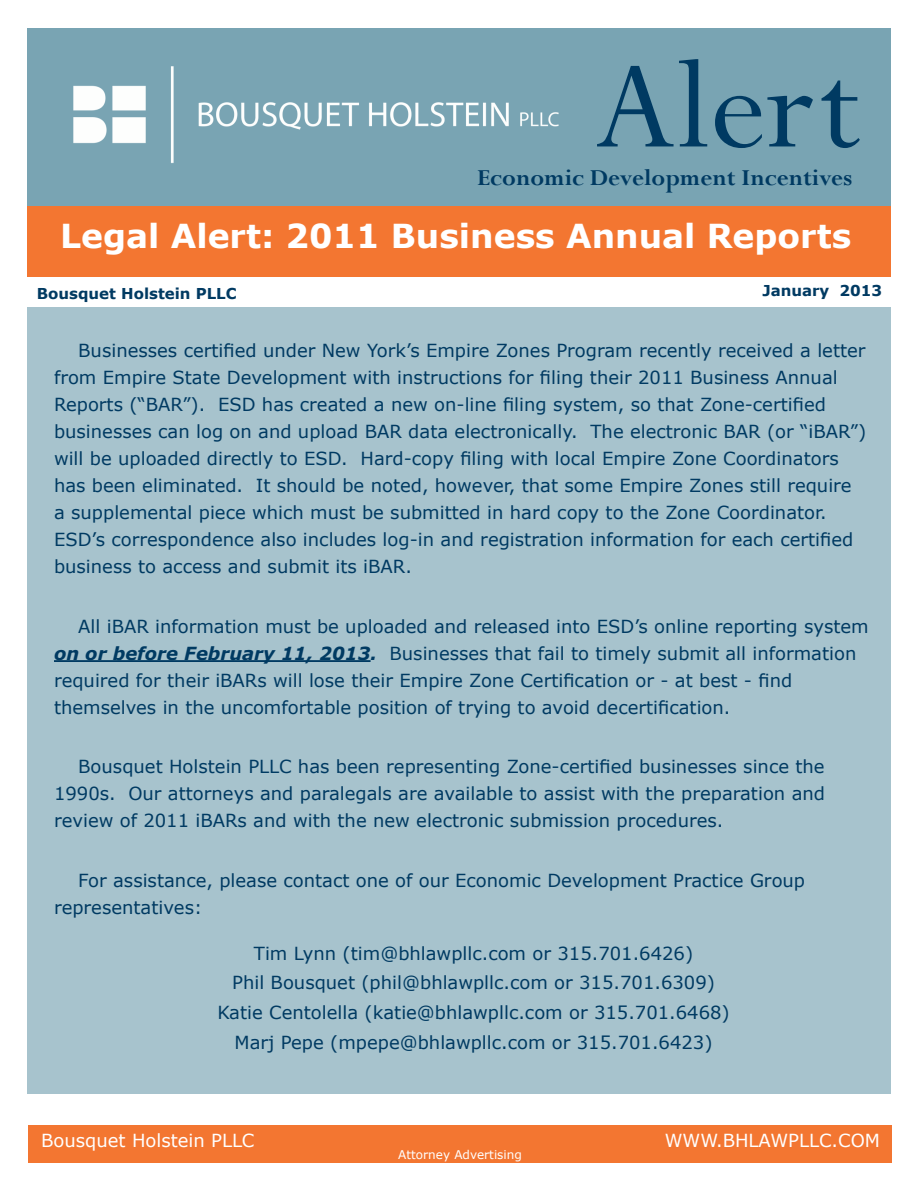
<style>
.page{position:relative;width:918px;height:1188px;background:#fff}
.page>*{position:absolute;margin:0;border:0;box-sizing:border-box;transform-origin:0 0}
.t1{font:139.05px "Perpetua";color:#003a62}
.t2{font:700 33px "Verdana";color:#fff}
.t3{font:700 25.5px "Perpetua";color:#003a62}
.t4{font:18px/27px "Verdana";color:#003a62}
.t5{font:18px "Verdana";color:#fff}
.t6{font:700 15px "Verdana";color:#003a62}
.t7{font:12px "Verdana";color:#fff}
.s1{font-weight:700;font-style:italic}
</style>
<div class="page">
<div style="left:28px;top:28px;width:863px;height:178px;background:#79a4b3"></div>
<div style="left:28px;top:206px;width:863px;height:71px;background:#f37631"></div>
<img style="left:73px;top:66px;width:486px;height:98px">
<div style="left:28px;top:1125px;width:864px;height:37px;background:#f37631"></div>
<div style="left:28px;top:307px;width:863px;height:787px;background:#a7c3cd"></div>
<hr style="left:54px;top:660px;width:317px;height:2px;background:#003a62">
<h1 class="t1" style="left:594px;top:19px;width:267px">Alert</h1>
<h3 class="t3" style="left:477px;top:162px;width:377px">Economic Development Incentives</h3>
<h2 class="t2" style="left:60px;top:212px;width:793px">Legal Alert: 2011 Business Annual Reports</h2>
<p class="t6" style="left:37px;top:283px;width:201px">Bousquet Holstein PLLC</p>
<p class="t6" style="left:762px;top:280px;width:121px">January 2013</p>
<p class="t4" style="left:54px;top:337px;width:814px;text-indent:24px">Businesses certified under New York’s Empire Zones Program recently received a letter from Empire State Development with instructions for filing their 2011 Business Annual Reports (“BAR”). ESD has created a new on-line filing system, so that Zone-certified businesses can log on and upload BAR data electronically. The electronic BAR (or “iBAR”) will be uploaded directly to ESD. Hard-copy filing with local Empire Zone Coordinators has been eliminated. It should be noted, however, that some Empire Zones still require a supplemental piece which must be submitted in hard copy to the Zone Coordinator.<br>ESD’s correspondence also includes log-in and registration information for each certified business to access and submit its iBAR.</p>
<p class="t4" style="left:54px;top:613px;width:816px;text-indent:24px">All iBAR information must be uploaded and released into ESD’s online reporting system <span class="s1">on or before February 11, 2013.</span> Businesses that fail to timely submit all information required for their iBARs will lose their Empire Zone Certification or - at best - find themselves in the uncomfortable position of trying to avoid decertification.</p>
<p class="t4" style="left:54px;top:753px;width:773px;text-align:justify;text-indent:24px">Bousquet Holstein PLLC has been representing Zone-certified businesses since the 1990s. Our attorneys and paralegals are available to assist with the preparation and review of 2011 iBARs and with the new electronic submission procedures.</p>
<p class="t4" style="left:54px;top:866px;width:753px;text-indent:24px">For assistance, please contact one of our Economic Development Practice Group representatives:</p>
<p class="t4" style="left:217px;top:938px;width:514px;line-height:29.7px;text-align:center">Tim Lynn (tim@bhlawpllc.com or 315.701.6426)<br>Phil Bousquet (phil@bhlawpllc.com or 315.701.6309)<br>Katie Centolella (katie@bhlawpllc.com or 315.701.6468)<br>Marj Pepe (mpepe@bhlawpllc.com or 315.701.6423)</p>
<p class="t5" style="left:41px;top:1129px;width:215px">Bousquet Holstein PLLC</p>
<p class="t7" style="left:398px;top:1146px;width:125px">Attorney Advertising</p>
<p class="t5" style="left:665px;top:1129px;width:217px">WWW.BHLAWPLLC.COM</p>
</div>
